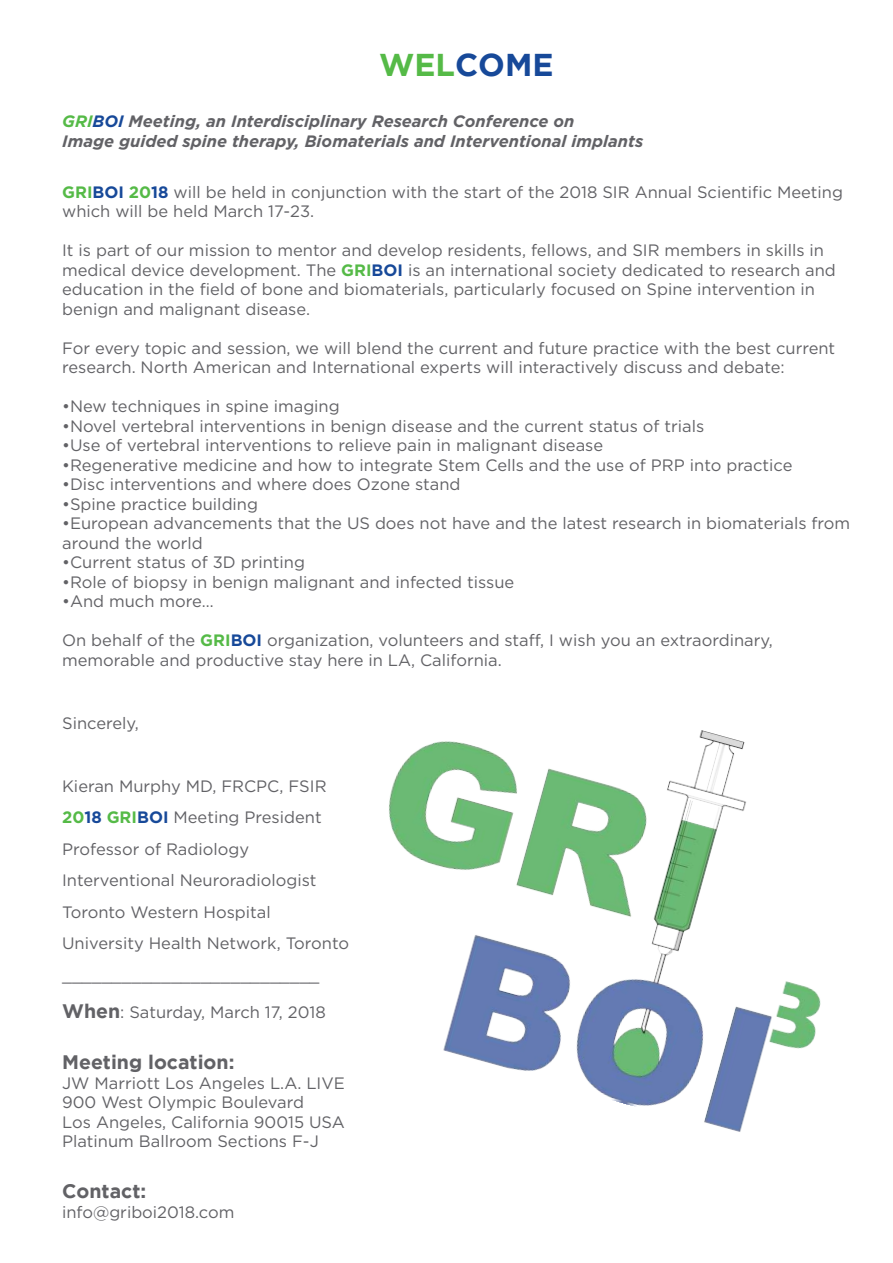
<style>
.page{position:relative;width:893px;height:1263px;background:#fff}
.page>*{position:absolute;margin:0;border:0;box-sizing:border-box;transform-origin:0 0}
.t1{font:700 31.5px "Gotham";color:#174999}
.t2{font:700 19.5px "Gotham";color:#626266}
.t3{font:16.5px/19.5px "Gotham";color:#626266}
.t4{font:italic 700 16.5px/19.5px "Gotham Greek";color:#626266}
.s1{color:#55ba47}
.s2{color:#174999}
.s3{font-family:"Gotham Greek";font-weight:700;color:#55ba47}
.s4{font-family:"Gotham Greek";font-weight:700;color:#174999}
.s5{font-weight:700;font-size:19.5px}
</style>
<div class="page">
<img style="left:389px;top:730px;width:432px;height:402px">
<h1 class="t1" style="left:379px;top:47px;width:176px"><span class="s1">WEL</span>COME</h1>
<p class="t4" style="left:62px;top:111px;width:583px"><span class="s1">GRI</span><span class="s2">BOI</span> Meeting, an Interdisciplinary Research Conference on<br>Image guided spine therapy, Biomaterials and Interventional implants</p>
<p class="t3" style="left:62px;top:182px;width:782px"><span class="s3">GRI</span><span class="s4">BOI</span> <span class="s3">20</span><span class="s4">18</span> will be held in conjunction with the start of the 2018 SIR Annual Scientific Meeting which will be held March 17-23.</p>
<p class="t3" style="left:62px;top:240px;width:775px">It is part of our mission to mentor and develop residents, fellows, and SIR members in skills in medical device development. The <span class="s3">GRI</span><span class="s4">BOI</span> is an international society dedicated to research and education in the field of bone and biomaterials, particularly focused on Spine intervention in benign and malignant disease.</p>
<p class="t3" style="left:62px;top:338px;width:775px">For every topic and session, we will blend the current and future practice with the best current research. North American and International experts will interactively discuss and debate:</p>
<p class="t3" style="left:62px;top:396px;width:279px">•New techniques in spine imaging</p>
<p class="t3" style="left:62px;top:416px;width:644px">•Novel vertebral interventions in benign disease and the current status of trials</p>
<p class="t3" style="left:62px;top:435px;width:543px">•Use of vertebral interventions to relieve pain in malignant disease</p>
<p class="t3" style="left:62px;top:455px;width:732px">•Regenerative medicine and how to integrate Stem Cells and the use of PRP into practice</p>
<p class="t3" style="left:62px;top:474px;width:400px">•Disc interventions and where does Ozone stand</p>
<p class="t3" style="left:62px;top:494px;width:197px">•Spine practice building</p>
<p class="t3" style="left:62px;top:513px;width:790px">•European advancements that the US does not have and the latest research in biomaterials from around the world</p>
<p class="t3" style="left:62px;top:552px;width:244px">•Current status of 3D printing</p>
<p class="t3" style="left:62px;top:572px;width:454px">•Role of biopsy in benign malignant and infected tissue</p>
<p class="t3" style="left:62px;top:591px;width:153px">•And much more…</p>
<p class="t3" style="left:62px;top:630px;width:712px">On behalf of the <span class="s3">GRI</span><span class="s4">BOI</span> organization, volunteers and staff, I wish you an extraordinary, memorable and productive stay here in LA, California.</p>
<p class="t3" style="left:62px;top:713px;width:78px">Sincerely,</p>
<p class="t3" style="left:62px;top:770px;width:289px;line-height:31.5px">Kieran Murphy MD, FRCPC, FSIR<br><span class="s3">20</span><span class="s4">18</span> <span class="s3">GRI</span><span class="s4">BOI</span> Meeting President<br>Professor of Radiology<br>Interventional Neuroradiologist<br>Toronto Western Hospital<br>University Health Network, Toronto __________________________</p>
<p class="t3" style="left:62px;top:1002px;width:265px"><span class="s5">When</span>: Saturday, March 17, 2018</p>
<p class="t2" style="left:62px;top:1051px;width:174px">Meeting location:</p>
<p class="t3" style="left:62px;top:1073px;width:284px">JW Marriott Los Angeles L.A. LIVE<br>900 West Olympic Boulevard<br>Los Angeles, California 90015 USA<br>Platinum Ballroom Sections F-J</p>
<p class="t2" style="left:62px;top:1180px;width:86px">Contact:</p>
<p class="t3" style="left:62px;top:1202px;width:174px">info@griboi2018.com</p>
</div>
